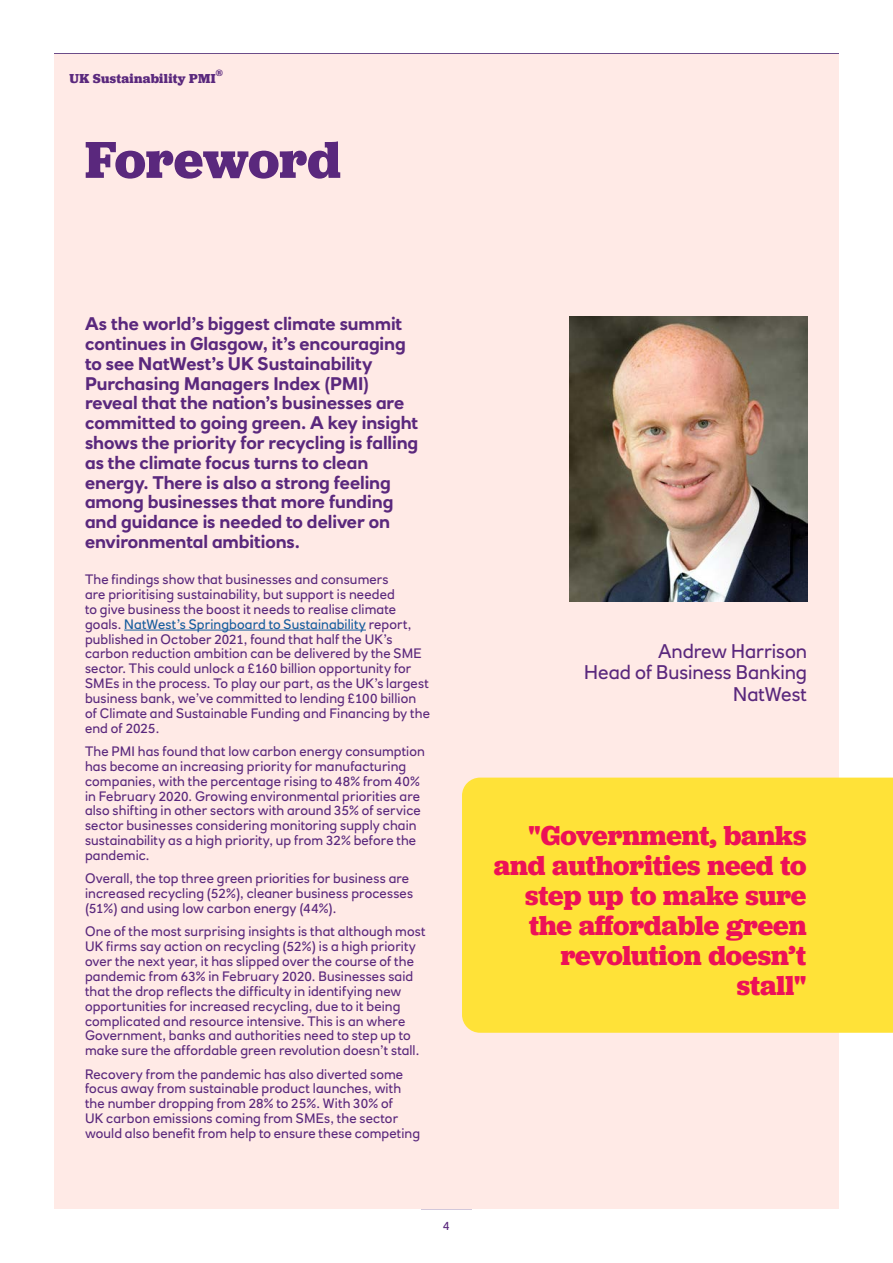
<style>
.page{position:relative;width:893px;height:1263px;background:#fff}
.page>*{position:absolute;margin:0;border:0;box-sizing:border-box;transform-origin:0 0}
.Section_header{font:700 54px "Jubilat";color:#5a287d}
.t1{font:700 28.5px/30px "Jubilat";color:#ed1157;text-align:right}
.Chart_title{font:19.5px "RN House Sans";letter-spacing:-.005em;color:#5a287d}
.Intro{font:700 18px/19.8px "RN House Sans";letter-spacing:-.005em;color:#5a287d}
.Body_copy{font:13.5px/14.9px "RN House Sans";letter-spacing:.01em;color:#5a287d}
.t2{font:700 13.5px "Jubilat";letter-spacing:.02em;color:#5a287d}
.t3{font:12px "RN House Sans";color:#5a287d}
.t4{font:700 9.45px "Jubilat";color:#5a287d}
.s1{color:#175d9e}
</style>
<div class="page">
<hr style="left:54px;top:53px;width:785px;height:1px;background:#3f1464">
<hr style="left:421px;top:1208px;width:51px;height:1px;background:#3f1464">
<div style="left:54px;top:54px;width:785px;height:1154px;background:#ffeae6"></div>
<hr style="left:124px;top:630px;width:242px;height:1px;background:#175d9e">
<img style="left:569px;top:317px;width:239px;height:285px">
<div style="left:462px;top:778px;width:431px;height:255px;background:#ffe238"></div>
<p class="t4" style="left:216px;top:67px;width:9px">®</p>
<p class="t2" style="left:70px;top:70px;width:148px">UK Sustainability PMI</p>
<p class="Section_header" style="left:85px;top:125px;width:257px">Foreword</p>
<p class="Intro" style="left:85px;top:314px;width:335px">As the world’s biggest climate summit continues in Glasgow, it’s encouraging to see NatWest’s UK Sustainability Purchasing Managers Index (PMI) reveal that the nation’s businesses are committed to going green. A key insight shows the priority for recycling is falling as the climate focus turns to clean energy. There is also a strong feeling among businesses that more funding and guidance is needed to deliver on environmental ambitions.</p>
<p class="Body_copy" style="left:85px;top:572px;width:346px">The findings show that businesses and consumers<br>are prioritising sustainability, but support is needed<br>to give business the boost it needs to realise climate goals. <span class="s1">NatWest’s Springboard to Sustainability</span> report, published in October 2021, found that half the UK’s carbon reduction ambition can be delivered by the SME sector. This could unlock a £160 billion opportunity for SMEs in the process. To play our part, as the UK’s largest business bank, we’ve committed to lending £100 billion of Climate and Sustainable Funding and Financing by the end of 2025.</p>
<p class="Body_copy" style="left:85px;top:744px;width:341px">The PMI has found that low carbon energy consumption has become an increasing priority for manufacturing companies, with the percentage rising to 48% from 40% in February 2020. Growing environmental priorities are also shifting in other sectors with around 35% of service sector businesses considering monitoring supply chain sustainability as a high priority, up from 32% before the pandemic.</p>
<p class="Body_copy" style="left:85px;top:871px;width:330px">Overall, the top three green priorities for business are increased recycling (52%), cleaner business processes (51%) and using low carbon energy (44%).</p>
<p class="Body_copy" style="left:85px;top:924px;width:342px">One of the most surprising insights is that although most UK firms say action on recycling (52%) is a high priority over the next year, it has slipped over the course of the pandemic from 63% in February 2020. Businesses said that the drop reflects the difficulty in identifying new opportunities for increased recycling, due to it being complicated and resource intensive. This is an where Government, banks and authorities need to step up to make sure the affordable green revolution doesn’t stall.</p>
<p class="Body_copy" style="left:85px;top:1066px;width:337px">Recovery from the pandemic has also diverted some focus away from sustainable product launches, with the number dropping from 28% to 25%. With 30% of<br>UK carbon emissions coming from SMEs, the sector would also benefit from help to ensure these competing</p>
<p class="t3" style="left:443px;top:1219px;width:8px">4</p>
<p class="Chart_title" style="left:658px;top:639px;width:151px">Andrew Harrison</p>
<p class="Chart_title" style="left:584px;top:660px;width:224px">Head of Business Banking</p>
<p class="Chart_title" style="left:733px;top:682px;width:75px">NatWest</p>
<p class="t1" style="left:494px;top:820px;width:314px">"Government, banks and authorities need to step up to make sure the affordable green revolution doesn’t stall"</p>
</div>
